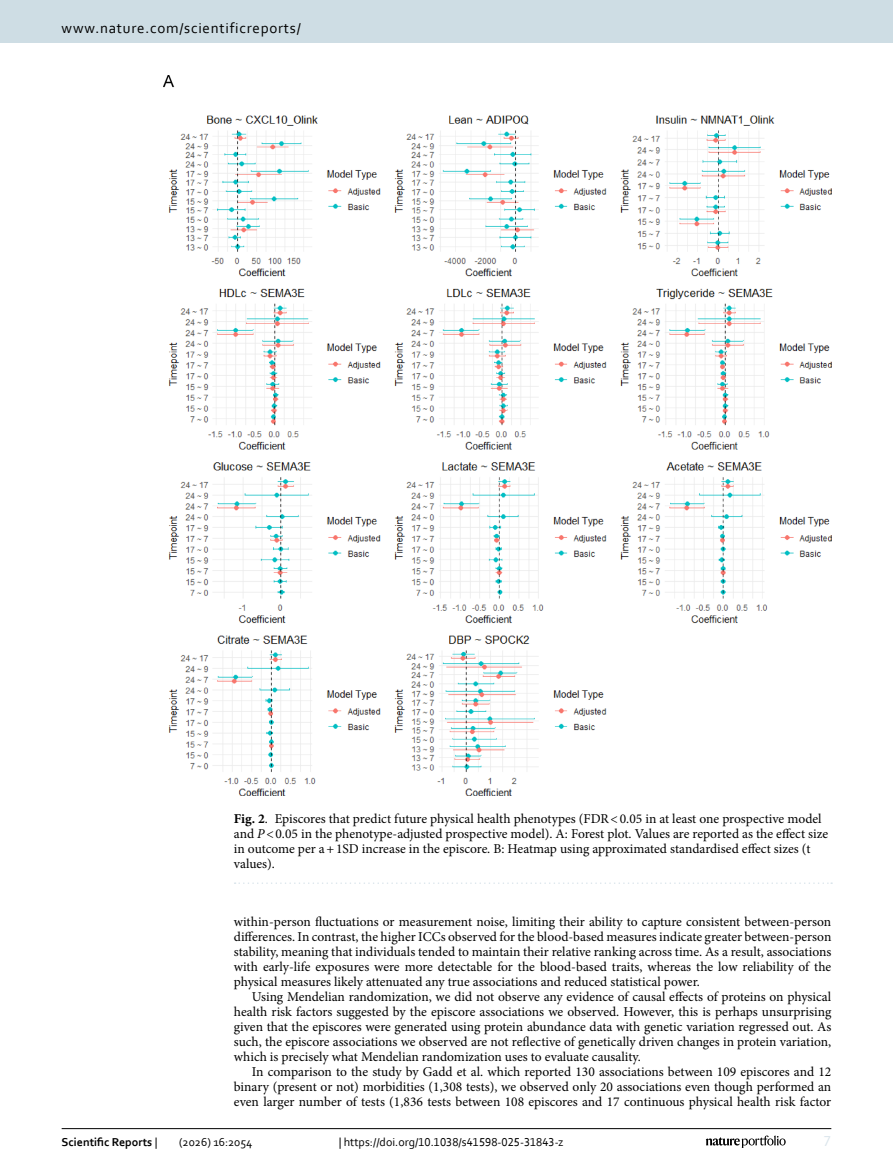
<style>
.page{position:relative;width:893px;height:1174px;background:#fff}
.page>*{position:absolute;margin:0;border:0;box-sizing:border-box;transform-origin:0 0}
.t1{font:15px "Corbel";letter-spacing:.05em;color:#000}
.t2{font:15px "Corbel";color:#d9e4eb}
.Body_Text_Indent{font:13.5px/15px "Minion Pro";color:#000;text-align:justify}
.Figure_Caption{font:13.5px/15px "Minion Pro";color:#000}
.t3{font:12px "Corbel";color:#000}
.t4{font:700 12px "Corbel";color:#000}
.s1{font-weight:700}
.s2{font-style:italic}
.s3{font-weight:400}
</style>
<div class="page">
<img style="left:164px;top:76px;width:667px;height:719px">
<svg style="left:235px;top:882px;width:597px;height:2px"></svg>
<hr style="left:62px;top:1128px;width:769px;height:1px;background:#000">
<svg style="left:706px;top:1135px;width:80px;height:12px"></svg>
<div style="left:0;top:0;width:893px;height:43px;background:#cedde4"></div>
<p class="t1" style="left:62px;top:18px;width:241px">www.nature.com/scientificreports/</p>
<p class="Figure_Caption" style="left:234px;top:811px;width:596px"><span class="s1">Fig. 2</span>. Episcores that predict future physical health phenotypes (FDR&lt;0.05 in at least one prospective model and <span class="s2">P</span>&lt;0.05 in the phenotype-adjusted prospective model). A: Forest plot. Values are reported as the effect size in outcome per a+1SD increase in the episcore. B: Heatmap using approximated standardised effect sizes (t values).</p>
<p class="Body_Text_Indent" style="left:234px;top:914px;width:599px">within-person fluctuations or measurement noise, limiting their ability to capture consistent between-person differences. In contrast, the higher ICCs observed for the blood-based measures indicate greater between-person stability, meaning that individuals tended to maintain their relative ranking across time. As a result, associations with early-life exposures were more detectable for the blood-based traits, whereas the low reliability of the physical measures likely attenuated any true associations and reduced statistical power.</p>
<p class="Body_Text_Indent" style="left:234px;top:989px;width:599px;text-indent:18px">Using Mendelian randomization, we did not observe any evidence of causal effects of proteins on physical health risk factors suggested by the episcore associations we observed. However, this is perhaps unsurprising given that the episcores were generated using protein abundance data with genetic variation regressed out. As such, the episcore associations we observed are not reflective of genetically driven changes in protein variation, which is precisely what Mendelian randomization uses to evaluate causality.</p>
<p class="Body_Text_Indent" style="left:234px;top:1064px;width:599px;text-indent:18px">In comparison to the study by Gadd et al. which reported 130 associations between 109 episcores and 12 binary (present or not) morbidities (1,308 tests), we observed only 20 associations even though performed an even larger number of tests (1,836 tests between 108 episcores and 17 continuous physical health risk factor</p>
<p class="t4" style="left:62px;top:1134px;width:97px">Scientific Reports <span class="s3">|</span></p>
<p class="t3" style="left:179px;top:1134px;width:75px">(2026) 16:2054</p>
<p class="t3" style="left:339px;top:1134px;width:226px">| https://doi.org/10.1038/s41598-025-31843-z</p>
<p class="t2" style="left:824px;top:1132px;width:9px">7</p>
</div>
